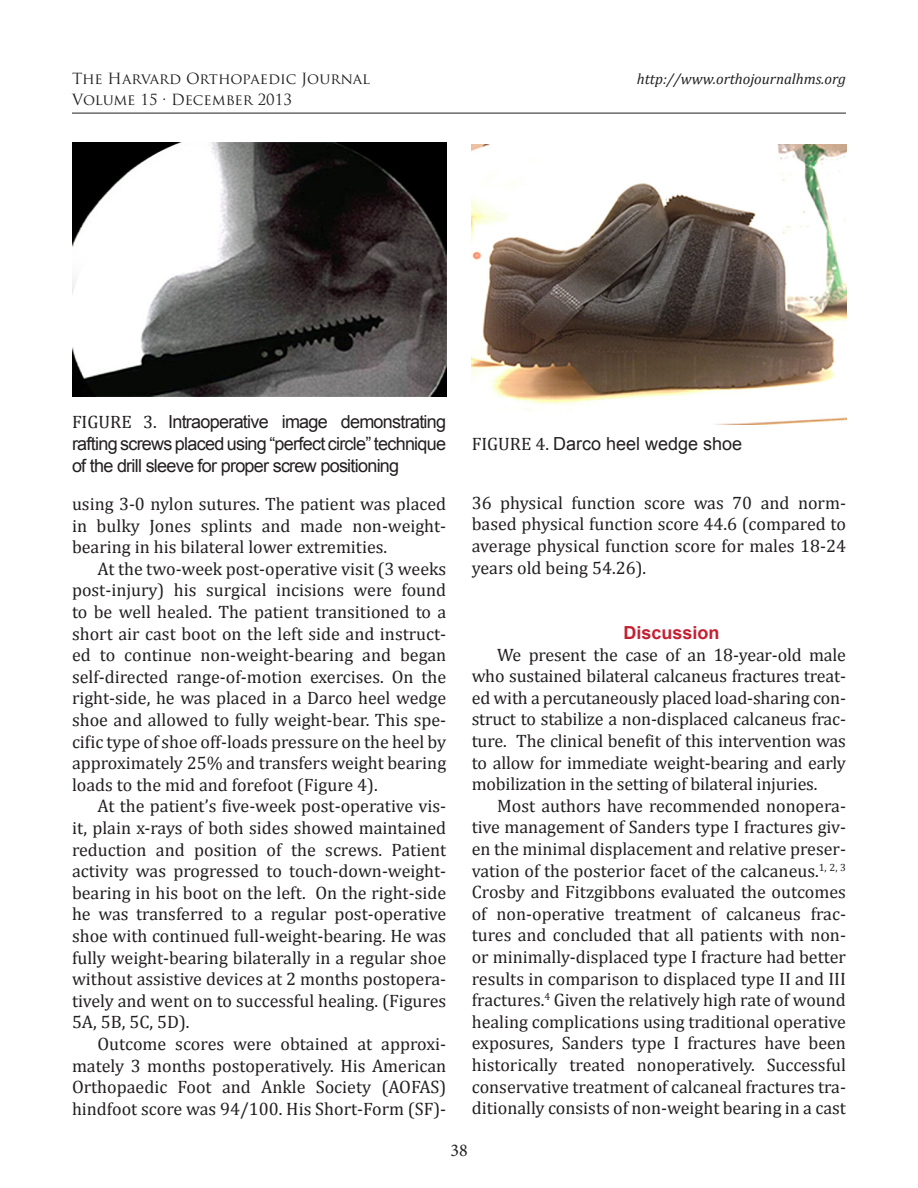
<style>
.page{position:relative;width:918px;height:1188px;background:#fff}
.page>*{position:absolute;margin:0;border:0;box-sizing:border-box;transform-origin:0 0}
.Body_Text{font:18px/21.6px "Cambria";color:#231f20;text-align:justify}
.t1{font:18px/21.6px "Arial";letter-spacing:-.04em;color:#231f20;text-align:justify}
.t2{font:18px "Arial";color:#231f20}
.section_titles{font:700 18px "Arial";color:#c42032}
.t3{font:18px "Minion Pro";color:#231f20}
.t4{font:15px/21px "Trajan Pro";color:#231f20}
.t5{font:italic 15px "Cambria";color:#231f20}
.s1{font-family:"Cambria"}
</style>
<div class="page">
<hr style="left:72px;top:113px;width:774px;height:1px;background:#231f20">
<img style="left:72px;top:142px;width:374px;height:255px">
<img style="left:472px;top:144px;width:375px;height:281px">
<p class="t4" style="left:72px;top:68px;width:300px">The Harvard Orthopaedic Journal<br>Volume 15 · December 2013</p>
<p class="t5" style="left:637px;top:69px;width:211px">http://www.orthojournalhms.org</p>
<p class="t1" style="left:72px;top:411px;width:376px"><span class="s1">FIGURE 3.</span> Intraoperative image demonstrating rafting screws placed using “perfect circle” technique of the drill sleeve for proper screw positioning</p>
<p class="Body_Text" style="left:72px;top:493px;width:376px">using 3-0 nylon sutures. The patient was placed in bulky Jones splints and made non-weight&shy;bearing in his bilateral lower extremities.</p>
<p class="Body_Text" style="left:72px;top:558px;width:376px;text-indent:26px">At the two-week post-operative visit (3 weeks post-injury) his surgical incisions were found to be well healed. The patient transitioned to a short air cast boot on the left side and instruct&shy;ed to continue non-weight-bearing and began self-directed range-of-motion exercises. On the right-side, he was placed in a Darco heel wedge shoe and allowed to fully weight-bear. This spe&shy;cific type of shoe off-loads pressure on the heel by approximately 25% and transfers weight bearing loads to the mid and forefoot (Figure 4).</p>
<p class="Body_Text" style="left:72px;top:795px;width:376px;text-indent:26px">At the patient’s five-week post-operative vis&shy;it, plain x-rays of both sides showed maintained reduction and position of the screws. Patient activity was progressed to touch-down-weight&shy;bearing in his boot on the left. On the right-side he was transferred to a regular post-operative shoe with continued full-weight-bearing. He was fully weight-bearing bilaterally in a regular shoe without assistive devices at 2 months postopera&shy;tively and went on to successful healing. (Figures 5A, 5B, 5C, 5D).</p>
<p class="Body_Text" style="left:72px;top:1033px;width:376px;text-indent:26px">Outcome scores were obtained at approxi&shy;mately 3 months postoperatively. His American Orthopaedic Foot and Ankle Society (AOFAS) hindfoot score was 94/100. His Short-Form (SF)-</p>
<p class="t2" style="left:472px;top:431px;width:272px"><span class="s1">FIGURE 4.</span> Darco heel wedge shoe</p>
<p class="Body_Text" style="left:472px;top:492px;width:376px">36 physical function score was 70 and norm&shy;based physical function score 44.6 (compared to average physical function score for males 18-24 years old being 54.26).</p>
<p class="section_titles" style="left:624px;top:621px;width:98px">Discussion</p>
<p class="Body_Text" style="left:472px;top:643px;width:376px;text-indent:26px">We present the case of an 18-year-old male who sustained bilateral calcaneus fractures treat&shy;ed with a percutaneously placed load-sharing con&shy;struct to stabilize a non-displaced calcaneus frac&shy;ture. The clinical benefit of this intervention was to allow for immediate weight-bearing and early mobilization in the setting of bilateral injuries.</p>
<p class="Body_Text" style="left:472px;top:795px;width:376px;text-indent:26px">Most authors have recommended nonopera&shy;tive management of Sanders type I fractures giv&shy;en the minimal displacement and relative preser&shy;vation of the posterior facet of the calcaneus.<sup>1,</sup> <sup>2,</sup> <sup>3<br></sup>Crosby and Fitzgibbons evaluated the outcomes of non-operative treatment of calcaneus frac&shy;tures and concluded that all patients with non&shy;or minimally-displaced type I fracture had better results in comparison to displaced type II and III fractures.<sup>4</sup> Given the relatively high rate of wound healing complications using traditional operative exposures, Sanders type I fractures have been historically treated nonoperatively. Successful conservative treatment of calcaneal fractures tra&shy;ditionally consists of non-weight bearing in a cast</p>
<p class="t3" style="left:450px;top:1138px;width:19px">38</p>
</div>
